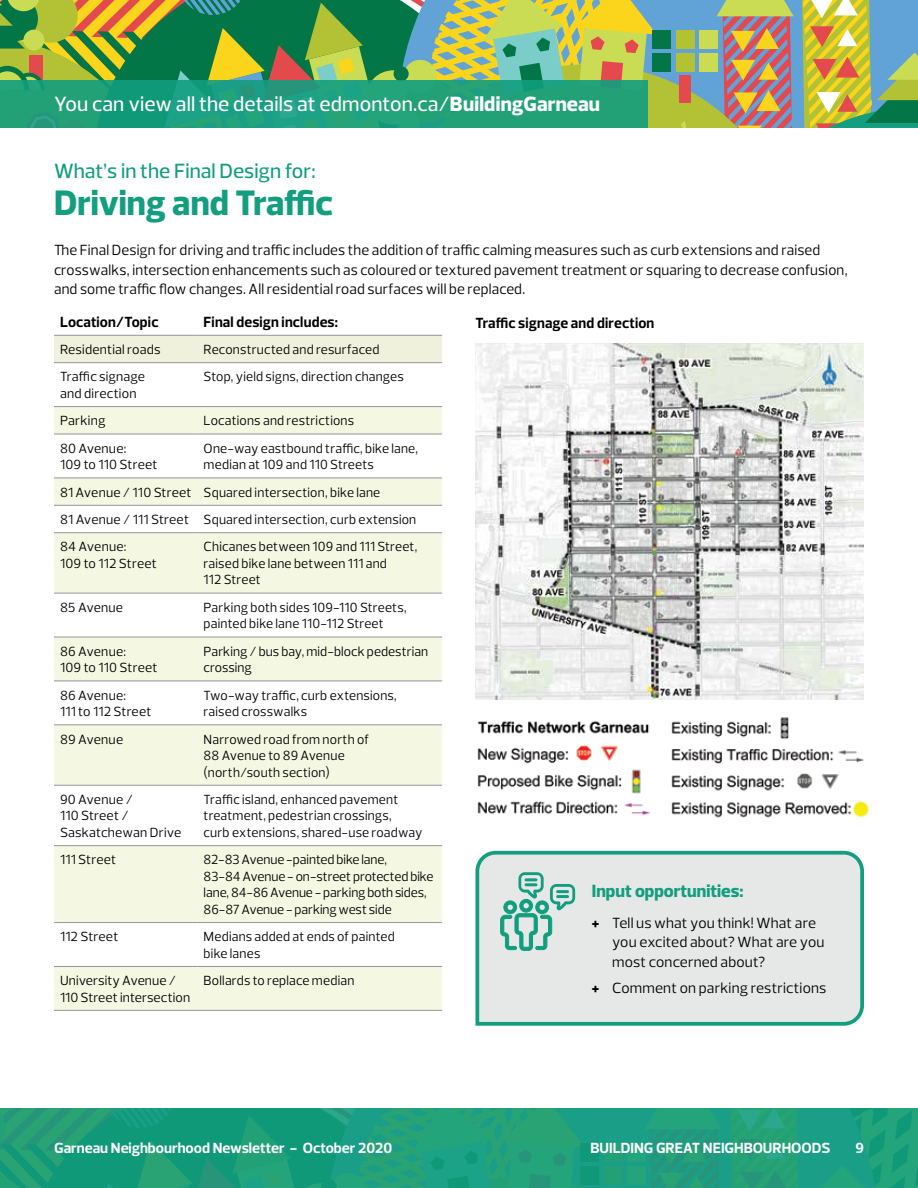
<style>
.page{position:relative;width:918px;height:1188px;background:#fff}
.page>*{position:absolute;margin:0;border:0;box-sizing:border-box;transform-origin:0 0}
.t1{font:800 36px "Prelo";letter-spacing:-.005em;color:#129e7f}
.t2{font:500 21px "Prelo";letter-spacing:.005em;color:#fff}
.t3{font:500 21px "Prelo";color:#129e7f}
.t4{font:800 18px "Prelo";color:#129e7f}
.t5{font:15px/19.5px "Prelo";letter-spacing:.01em;color:#000}
.t6{font:700 15px "Prelo";color:#fff}
.t7{font:700 15px "Prelo";letter-spacing:.01em;color:#000}
.t8{font:13.5px/16.5px "Prelo";letter-spacing:.015em;color:#000}
.t9{font:13.5px/16.5px "Prelo";letter-spacing:-.005em;color:#000}
.s1{font-weight:800}
</style>
<div class="page">
<svg style="left:0;top:0;width:918px;height:128px;background:#8aa560"></svg>
<svg style="left:1px;top:1108px;width:917px;height:80px;background:#1d9e7b"></svg>
<hr style="left:0;top:1108px;width:1px;height:80px;background:#129e7f">
<svg style="left:0;top:80px;width:648px;height:47px;background:#1fa07a"></svg>
<div style="left:54px;top:336px;width:388px;height:26px;background:#f0f1dc"></div>
<svg style="left:54px;top:407px;width:388px;height:603px;fill:#f4f8e3"></svg>
<hr style="left:54px;top:725px;width:144px;height:1px;background:#939598">
<hr style="left:198px;top:725px;width:244px;height:1px;background:#939598">
<hr style="left:54px;top:785px;width:144px;height:1px;background:#939598">
<hr style="left:198px;top:785px;width:244px;height:1px;background:#939598">
<hr style="left:54px;top:845px;width:144px;height:1px;background:#939598">
<hr style="left:198px;top:845px;width:244px;height:1px;background:#939598">
<hr style="left:54px;top:922px;width:144px;height:1px;background:#939598">
<hr style="left:198px;top:922px;width:244px;height:1px;background:#939598">
<hr style="left:54px;top:966px;width:144px;height:1px;background:#939598">
<hr style="left:198px;top:966px;width:244px;height:1px;background:#939598">
<hr style="left:54px;top:1010px;width:144px;height:1px;background:#939598">
<hr style="left:198px;top:1010px;width:244px;height:1px;background:#939598">
<hr style="left:54px;top:335px;width:144px;height:1px;background:#939598">
<hr style="left:198px;top:335px;width:244px;height:1px;background:#939598">
<hr style="left:54px;top:362px;width:144px;height:1px;background:#939598">
<hr style="left:198px;top:362px;width:244px;height:1px;background:#939598">
<hr style="left:54px;top:406px;width:144px;height:1px;background:#939598">
<hr style="left:198px;top:406px;width:244px;height:1px;background:#939598">
<hr style="left:54px;top:434px;width:144px;height:1px;background:#939598">
<hr style="left:198px;top:434px;width:244px;height:1px;background:#939598">
<hr style="left:54px;top:478px;width:144px;height:1px;background:#939598">
<hr style="left:198px;top:478px;width:244px;height:1px;background:#939598">
<hr style="left:54px;top:505px;width:144px;height:1px;background:#939598">
<hr style="left:198px;top:505px;width:244px;height:1px;background:#939598">
<hr style="left:54px;top:532px;width:144px;height:1px;background:#939598">
<hr style="left:198px;top:532px;width:244px;height:1px;background:#939598">
<hr style="left:54px;top:593px;width:144px;height:1px;background:#939598">
<hr style="left:198px;top:593px;width:244px;height:1px;background:#939598">
<hr style="left:54px;top:637px;width:144px;height:1px;background:#939598">
<hr style="left:198px;top:637px;width:244px;height:1px;background:#939598">
<hr style="left:54px;top:681px;width:144px;height:1px;background:#939598">
<hr style="left:198px;top:681px;width:244px;height:1px;background:#939598">
<img style="left:475px;top:343px;width:389px;height:356px">
<img style="left:477px;top:721px;width:173px;height:95px">
<img style="left:671px;top:717px;width:198px;height:101px">
<svg style="left:475px;top:850px;width:389px;height:176px;background:#dae3e1"></svg>
<svg style="left:501px;top:872px;width:74px;height:78px;background:#a4d0c6"></svg>
<h2 class="t2" style="left:54px;top:90px;width:548px">You can view all the details at edmonton.ca/<span class="s1">BuildingGarneau</span></h2>
<h2 class="t3" style="left:54px;top:158px;width:263px">What’s in the Final Design for:</h2>
<h1 class="t1" style="left:54px;top:181px;width:280px">Driving and Traffic</h1>
<p class="t5" style="left:54px;top:240px;width:795px">The Final Design for driving and traffic includes the addition of traffic calming measures such as curb extensions and raised crosswalks, intersection enhancements such as coloured or textured pavement treatment or squaring to decrease confusion, and some traffic flow changes. All residential road surfaces will be replaced.</p>
<p class="t7" style="left:60px;top:312px;width:100px">Location/Topic</p>
<p class="t7" style="left:204px;top:312px;width:136px">Final design includes:</p>
<p class="t8" style="left:60px;top:341px;width:102px">Residential roads</p>
<p class="t8" style="left:204px;top:341px;width:177px">Reconstructed and resurfaced</p>
<p class="t8" style="left:60px;top:369px;width:87px">Traffic signage and direction</p>
<p class="t8" style="left:204px;top:369px;width:202px">Stop, yield signs, direction changes</p>
<p class="t8" style="left:60px;top:413px;width:47px">Parking</p>
<p class="t8" style="left:204px;top:413px;width:152px">Locations and restrictions</p>
<p class="t8" style="left:60px;top:440px;width:99px">80 Avenue:<br>109 to 110 Street</p>
<p class="t8" style="left:204px;top:440px;width:216px">One-way eastbound traffic, bike lane, median at 109 and 110 Streets</p>
<p class="t8" style="left:60px;top:478px;width:358px;line-height:27.5px">81 Avenue / 110 Street Squared intersection, bike lane<br>81 Avenue / 111 Street Squared intersection, curb extension<br>84 Avenue:</p>
<p class="t8" style="left:60px;top:555px;width:98px">109 to 112 Street</p>
<p class="t7" style="left:475px;top:313px;width:180px">Traffic signage and direction</p>
<p class="t8" style="left:204px;top:539px;width:215px">Chicanes between 109 and 111 Street, raised bike lane between 111 and<br>112 Street</p>
<p class="t8" style="left:60px;top:599px;width:65px">85 Avenue</p>
<p class="t8" style="left:204px;top:599px;width:205px">Parking both sides 109-110 Streets, painted bike lane 110-112 Street</p>
<p class="t8" style="left:60px;top:643px;width:99px">86 Avenue:<br>109 to 110 Street</p>
<p class="t8" style="left:204px;top:643px;width:226px">Parking / bus bay, mid-block pedestrian crossing</p>
<p class="t8" style="left:60px;top:687px;width:93px">86 Avenue:<br>111 to 112 Street</p>
<p class="t8" style="left:204px;top:687px;width:195px">Two-way traffic, curb extensions, raised crosswalks</p>
<p class="t8" style="left:60px;top:731px;width:65px">89 Avenue</p>
<p class="t8" style="left:204px;top:731px;width:167px">Narrowed road from north of<br>88 Avenue to 89 Avenue (north/south section)</p>
<p class="t8" style="left:60px;top:791px;width:123px">90 Avenue /<br>110 Street /<br>Saskatchewan Drive</p>
<p class="t8" style="left:204px;top:791px;width:220px">Traffic island, enhanced pavement treatment, pedestrian crossings,<br>curb extensions, shared-use roadway</p>
<p class="t8" style="left:60px;top:852px;width:58px">111 Street</p>
<p class="t9" style="left:204px;top:852px;width:231px">82-83 Avenue -painted bike lane,<br>83-84 Avenue - on-street protected bike lane, 84-86 Avenue - parking both sides, 86-87 Avenue - parking west side</p>
<p class="t8" style="left:60px;top:929px;width:60px">112 Street</p>
<p class="t8" style="left:204px;top:929px;width:193px">Medians added at ends of painted bike lanes</p>
<p class="t8" style="left:60px;top:972px;width:132px">University Avenue /<br>110 Street intersection</p>
<p class="t8" style="left:204px;top:972px;width:152px">Bollards to replace median</p>
<h3 class="t4" style="left:592px;top:879px;width:153px">Input opportunities:</h3>
<p class="t5" style="left:612px;top:913px;width:214px;text-indent:-20px"><span class="s1">+</span> Tell us what you think! What are you excited about? What are you most concerned about?</p>
<p class="t5" style="left:592px;top:978px;width:236px"><span class="s1">+</span> Comment on parking restrictions</p>
<p class="t6" style="left:54px;top:1139px;width:340px">Garneau Neighbourhood Newsletter - October 2020</p>
<p class="t6" style="left:590px;top:1139px;width:241px">BUILDING GREAT NEIGHBOURHOODS</p>
<p class="t6" style="left:855px;top:1139px;width:10px">9</p>
</div>
